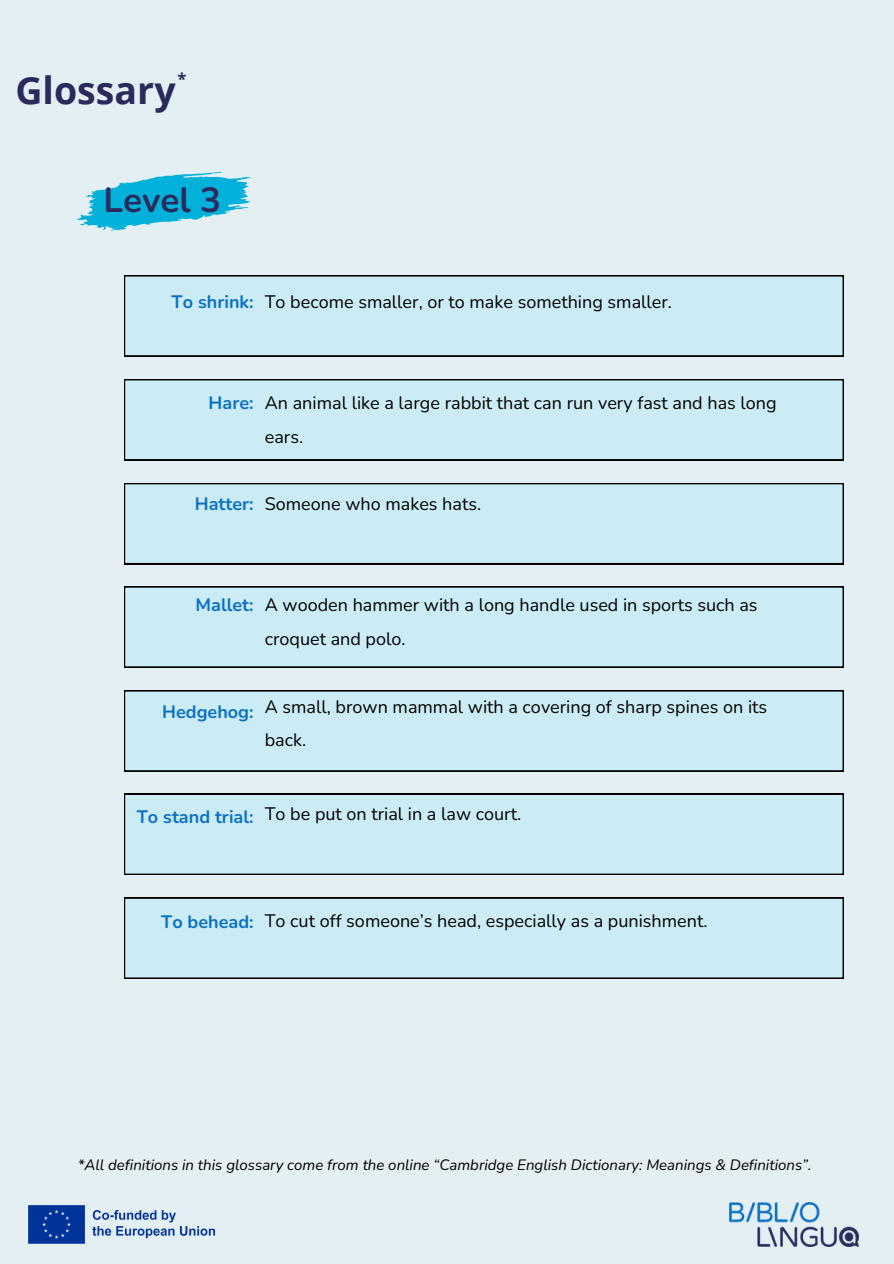
<style>
.page{position:relative;width:894px;height:1264px;background:#fff}
.page>*{position:absolute;margin:0;border:0;box-sizing:border-box;transform-origin:0 0}
.t1{font:700 37.5px "Open Sans";color:#2a2b5c}
.t2{font:700 34.95px "Nunito";color:#2a2b5c}
.t3{font:18px/33.8px "Nunito";color:#000}
.t4{font:700 18px "Nunito";color:#0c71c3}
.t5{font:700 16.5px "Open Sans";color:#2a2b5c}
.t6{font:italic 15px "Nunito";color:#000}
</style>
<div class="page">
<div style="left:0;top:0;width:893px;height:1263px;background:#e4eff4"></div>
<svg style="left:76px;top:172px;width:174px;height:58px"></svg>
<div style="left:124px;top:275px;width:719px;height:81px;background:#cbecf4"></div>
<div style="left:124px;top:483px;width:719px;height:81px;background:#cbecf4"></div>
<div style="left:124px;top:379px;width:719px;height:81px;background:#cbecf4"></div>
<div style="left:124px;top:690px;width:719px;height:81px;background:#cbecf4"></div>
<div style="left:124px;top:586px;width:719px;height:81px;background:#cbecf4"></div>
<div style="left:124px;top:897px;width:719px;height:81px;background:#cbecf4"></div>
<div style="left:124px;top:793px;width:719px;height:81px;background:#cbecf4"></div>
<img style="left:28px;top:1205px;width:188px;height:39px">
<img style="left:729px;top:1202px;width:128px;height:44px">
<h2 class="t5" style="left:177px;top:68px;width:10px">*</h2>
<p class="t1" style="left:15px;top:64px;width:162px">Glossary</p>
<h1 class="t2" style="left:104px;top:176px;width:119px">Level 3</h1>
<p class="t4" style="left:171px;top:289px;width:84px">To shrink:</p>
<h3 class="t3" style="left:265px;top:285px;width:408px">To become smaller, or to make something smaller.</h3>
<h1 class="t4" style="left:208px;top:390px;width:47px">Hare:</h1>
<h3 class="t3" style="left:265px;top:386px;width:513px">An animal like a large rabbit that can run very fast and has long ears.</h3>
<h2 class="t4" style="left:195px;top:492px;width:60px">Hatter:</h2>
<h3 class="t3" style="left:265px;top:487px;width:218px">Someone who makes hats.</h3>
<h2 class="t4" style="left:195px;top:593px;width:60px">Mallet:</h2>
<h3 class="t3" style="left:265px;top:588px;width:494px">A wooden hammer with a long handle used in sports such as croquet and polo.</h3>
<h2 class="t4" style="left:162px;top:700px;width:93px">Hedgehog:</h2>
<h3 class="t3" style="left:265px;top:690px;width:503px">A small, brown mammal with a covering of sharp spines on its back.</h3>
<h2 class="t4" style="left:137px;top:804px;width:118px">To stand trial:</h2>
<h3 class="t3" style="left:265px;top:796px;width:258px">To be put on trial in a law court.</h3>
<h2 class="t4" style="left:161px;top:909px;width:94px">To behead:</h2>
<h3 class="t3" style="left:265px;top:903px;width:444px">To cut off someone’s head, especially as a punishment.</h3>
<h2 class="t6" style="left:78px;top:1154px;width:735px">*All definitions in this glossary come from the online “Cambridge English Dictionary: Meanings &amp; Definitions”.</h2>
</div>
